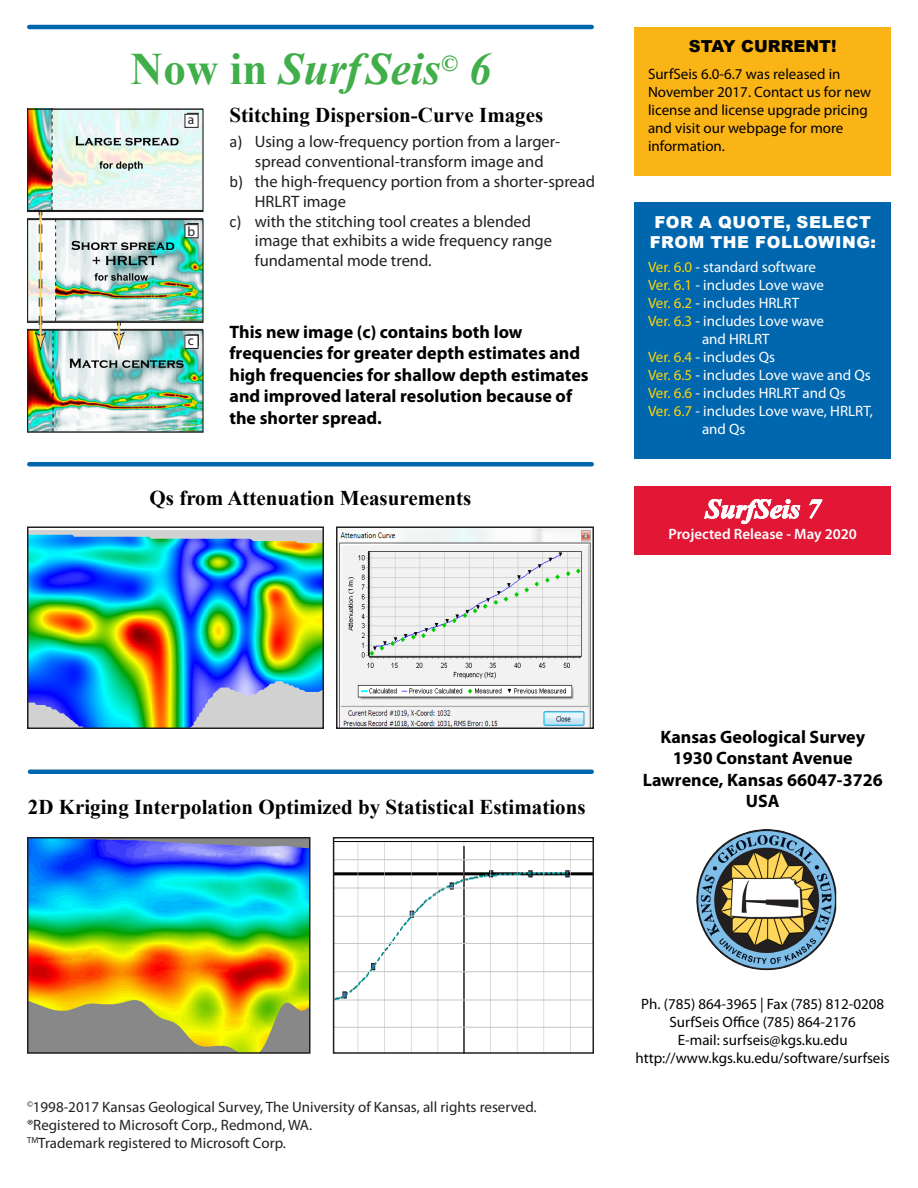
<style>
.page{position:relative;width:918px;height:1188px;background:#fff}
.page>*{position:absolute;margin:0;border:0;box-sizing:border-box;transform-origin:0 0}
.t1{font:italic 700 45px "Times New Roman";color:#40ae49}
.t2{font:italic 700 27px "Times New Roman";color:#fff}
.t3{font:700 21px "Times New Roman";color:#000}
.t4{font:700 18px/21.6px "Myriad Pro";color:#000}
.t5{font:16.5px/19.8px "Myriad Pro";color:#231f20}
.t6{font:900 16.5px/19.8px "Arial";letter-spacing:.035em;color:#fff}
.t7{font:900 16.5px "Arial";color:#000}
.t8{font:16.5px "Calibri";color:#231f20}
.t9{font:15px/18px "Myriad Pro";color:#000}
.t10{font:15px "Myriad Pro";color:#fff}
.t11{font:15px "Myriad Pro";color:#231f20}
.t12{font:600 15px "Myriad Pro";color:#fff}
.t13{font:13.5px "Myriad Pro";color:#231f20}
.s1{font-style:normal}
.s2{color:#fed304}
</style>
<div class="page">
<div style="left:634px;top:486px;width:257px;height:69px;background:#e21736"></div>
<div style="left:634px;top:27px;width:257px;height:149px;background:#fbb416"></div>
<img style="left:697px;top:829px;width:140px;height:142px">
<img style="left:27px;top:108px;width:175px;height:110px">
<div style="left:634px;top:202px;width:257px;height:257px;background:#0067af"></div>
<img style="left:30px;top:530px;width:291px;height:196px">
<div style="left:27px;top:526px;width:297px;height:203px;border:2px solid #231f20"></div>
<img style="left:339px;top:529px;width:252px;height:197px">
<div style="left:336px;top:526px;width:258px;height:203px;border:2px solid #231f20"></div>
<img style="left:30px;top:840px;width:277px;height:211px">
<div style="left:27px;top:837px;width:283px;height:217px;border:2px solid #231f20"></div>
<img style="left:336px;top:841px;width:255px;height:210px">
<div style="left:333px;top:837px;width:261px;height:217px;border:2px solid #231f20"></div>
<hr style="left:29px;top:462px;width:563px;height:4px;background:#0067af">
<hr style="left:30px;top:770px;width:562px;height:4px;background:#0067af">
<hr style="left:29px;top:25px;width:563px;height:4px;background:#0067af">
<div style="left:27px;top:109px;width:177px;height:103px;border:1px solid #231f20"></div>
<div style="left:185px;top:114px;width:13px;height:13px;background:#fff"></div>
<div style="left:185px;top:114px;width:13px;height:14px;border:1px solid #231f20"></div>
<img style="left:27px;top:218px;width:177px;height:215px">
<svg style="left:704px;top:499px;width:97px;height:25px"></svg>
<svg style="left:809px;top:499px;width:14px;height:20px"></svg>
<p class="t1" style="left:130px;top:38px;width:363px"><span class="s1">Now in</span> SurfSeis<sup>©</sup> 6</p>
<p class="t3" style="left:230px;top:99px;width:315px">Stitching Dispersion-Curve Images</p>
<p class="t8" style="left:230px;top:130px;width:14px">a)</p>
<p class="t8" style="left:230px;top:170px;width:15px">b)</p>
<p class="t8" style="left:230px;top:210px;width:13px">c)</p>
<p class="t13" style="left:188px;top:111px;width:8px">a</p>
<p class="t5" style="left:255px;top:132px;width:307px">Using a low-frequency portion from a larger&shy;spread conventional-transform image and</p>
<p class="t5" style="left:255px;top:171px;width:342px">the high-frequency portion from a shorter-spread<br>HRLRT image</p>
<p class="t5" style="left:255px;top:211px;width:299px">with the stitching tool creates a blended image that exhibits a wide frequency range fundamental mode trend.</p>
<p class="t13" style="left:188px;top:223px;width:9px">b</p>
<p class="t13" style="left:188px;top:332px;width:8px">c</p>
<p class="t4" style="left:230px;top:320px;width:361px">This new image (c) contains both low frequencies for greater depth estimates and high frequencies for shallow depth estimates and improved lateral resolution because of the shorter spread.</p>
<p class="t3" style="left:150px;top:483px;width:323px">Qs from Attenuation Measurements</p>
<p class="t7" style="left:689px;top:34px;width:149px">STAY CURRENT!</p>
<p class="t9" style="left:648px;top:64px;width:225px">SurfSeis 6.0-6.7 was released in<br>November 2017. Contact us for new license and license upgrade pricing and visit our webpage for more information.</p>
<p class="t6" style="left:650px;top:212px;width:228px">FOR A QUOTE, SELECT<br>FROM THE FOLLOWING:</p>
<p class="t10" style="left:648px;top:258px;width:170px"><span class="s2">Ver. 6.0</span> - standard software</p>
<p class="t10" style="left:648px;top:276px;width:178px"><span class="s2">Ver. 6.1</span> - includes Love wave</p>
<p class="t10" style="left:648px;top:294px;width:153px"><span class="s2">Ver. 6.2</span> - includes HRLRT</p>
<p class="t10" style="left:648px;top:312px;width:178px"><span class="s2">Ver. 6.3</span> - includes Love wave</p>
<p class="t10" style="left:702px;top:330px;width:69px">and HRLRT</p>
<p class="t10" style="left:648px;top:348px;width:128px"><span class="s2">Ver. 6.4</span> - includes Qs</p>
<p class="t10" style="left:648px;top:366px;width:224px"><span class="s2">Ver. 6.5</span> - includes Love wave and Qs</p>
<p class="t10" style="left:648px;top:384px;width:199px"><span class="s2">Ver. 6.6</span> - includes HRLRT and Qs</p>
<p class="t10" style="left:648px;top:402px;width:227px"><span class="s2">Ver. 6.7</span> - includes Love wave, HRLRT,</p>
<p class="t10" style="left:702px;top:420px;width:45px">and Qs</p>
<p class="t2" style="left:706px;top:490px;width:116px">SurfSeis 7</p>
<p class="t12" style="left:668px;top:525px;width:190px">Projected Release - May 2020</p>
<p class="t3" style="left:28px;top:792px;width:559px">2D Kriging Interpolation Optimized by Statistical Estimations</p>
<p class="t4" style="left:660px;top:725px;width:206px">Kansas Geological Survey</p>
<p class="t4" style="left:673px;top:747px;width:182px">1930 Constant Avenue</p>
<p class="t4" style="left:643px;top:768px;width:241px;text-align:center">Lawrence, Kansas 66047-3726<br>USA</p>
<p class="t11" style="left:27px;top:1097px;width:511px"><sup>©</sup>1998-2017 Kansas Geological Survey, The University of Kansas, all rights reserved.</p>
<p class="t11" style="left:27px;top:1115px;width:287px">®Registered to Microsoft Corp., Redmond, WA.</p>
<p class="t11" style="left:27px;top:1133px;width:260px"><sup>TM</sup>Trademark registered to Microsoft Corp.</p>
<p class="t9" style="left:641px;top:995px;width:244px">Ph. (785) 864-3965 | Fax (785) 812-0208</p>
<p class="t9" style="left:670px;top:1013px;width:188px">SurfSeis Office (785) 864-2176</p>
<p class="t9" style="left:678px;top:1031px;width:171px">E-mail: surfseis@kgs.ku.edu</p>
<p class="t9" style="left:636px;top:1049px;width:256px">http://www.kgs.ku.edu/software/surfseis</p>
</div>
